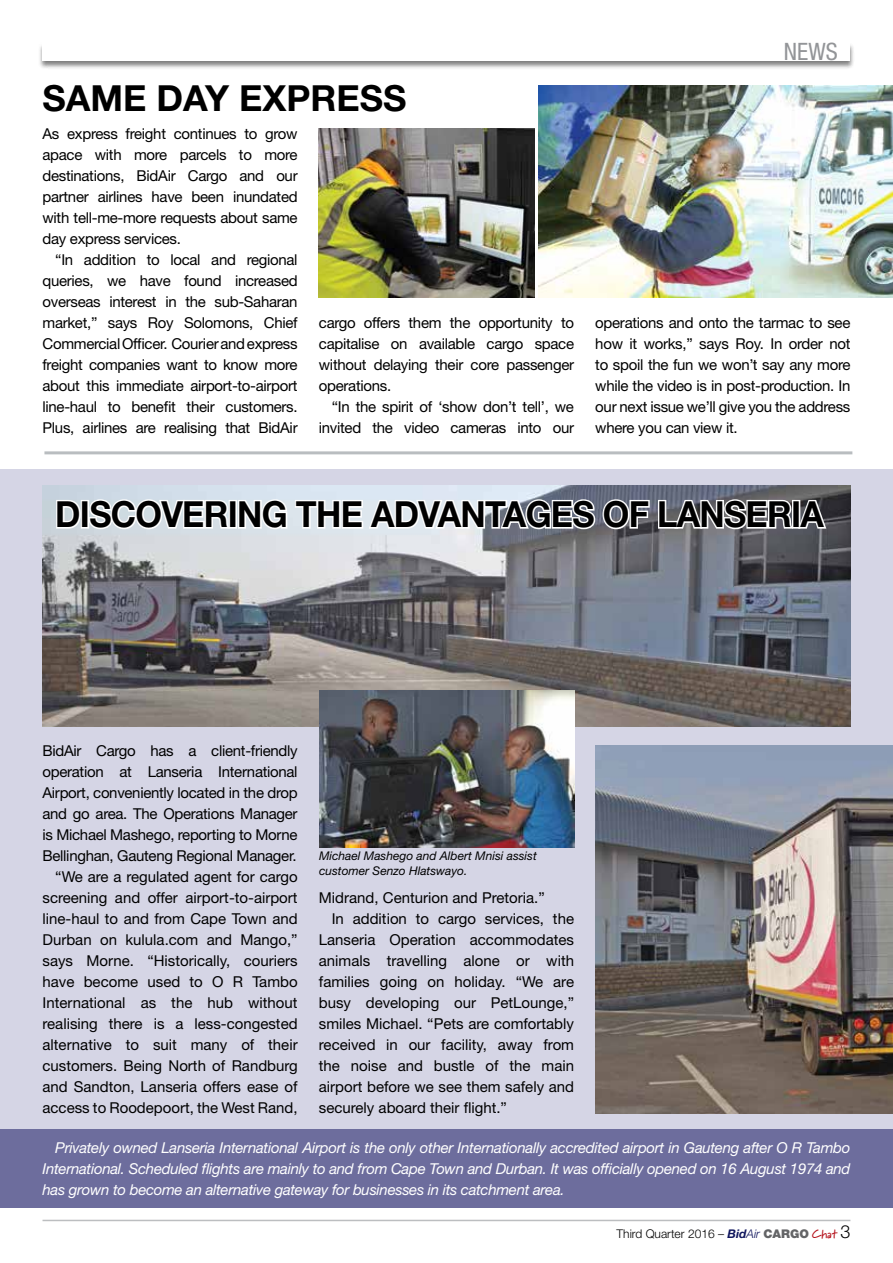
<style>
.page{position:relative;width:893px;height:1263px;background:#fff}
.page>*{position:absolute;margin:0;border:0;box-sizing:border-box;transform-origin:0 0}
.t1{font:700 36px "Helvetica Neue LT Std";letter-spacing:-.02em;color:#000;scale:.95 1}
.t2{font:700 36px "Helvetica Neue LT Std";color:#000}
.t3{font:condensed 24px "Helvetica Neue LT Std";color:#939598}
.t4{font:15px/21px "Helvetica Neue LT Std";color:#000;text-align:justify}
.t5{font:italic 15px/21px "Helvetica Neue LT Std";letter-spacing:-.02em;color:#fff;text-align:justify}
.t6{font:15px/21px "Helvetica Neue LT Std";letter-spacing:-.02em;color:#000;text-align:right}
.t7{font:italic 12px/15px "Helvetica Neue LT Std";color:#000}
.t8{font:300 12px "Helvetica Neue LT Std";color:#000}
.s1{font-weight:700;font-style:italic;color:#11175e}
.s2{font-style:italic;color:#11175e}
.s3{font-weight:900;color:#636466}
.s4{font-family:"Marydale";font-weight:700;color:#b5121b}
.s5{font-size:18px}
</style>
<div class="page">
<hr style="left:43px;top:1220px;width:807px;height:1px;background:#bcbec0">
<div style="left:38px;top:42px;width:817px;height:27px;background:#000;opacity:.5"></div>
<div style="left:43px;top:43px;width:807px;height:18px;background:#fff"></div>
<div style="left:0;top:469px;width:893px;height:660px;background:#d5d5e5"></div>
<img style="left:595px;top:745px;width:298px;height:368px">
<div style="left:0;top:1129px;width:893px;height:79px;background:#6d6d9d"></div>
<img style="left:43px;top:485px;width:807px;height:242px">
<svg style="left:55px;top:489px;width:773px;height:51px"></svg>
<img style="left:319px;top:129px;width:215px;height:169px">
<img style="left:539px;top:86px;width:354px;height:212px">
<img style="left:319px;top:690px;width:255px;height:157px">
<hr style="left:44px;top:451px;width:808px;height:3px;background:#b9bdc0">
<h1 class="t2" style="left:43px;top:76px;width:366px">SAME DAY EXPRESS</h1>
<p class="t4" style="left:43px;top:123px;width:257px">As express freight continues to grow apace with more parcels to more destinations, BidAir Cargo and our partner airlines have been inundated with tell-me-more requests about same day express services.</p>
<p class="t4" style="left:43px;top:249px;width:257px;text-indent:13px">“In addition to local and regional queries, we have found increased overseas interest in the sub-Saharan market,” says Roy Solomons, Chief Commercial Officer. Courier and express freight companies want to know more about this immediate airport-to-airport line-haul to benefit their customers.<br>Plus, airlines are realising that BidAir</p>
<p class="t4" style="left:319px;top:312px;width:257px">cargo offers them the opportunity to capitalise on available cargo space without delaying their core passenger operations.</p>
<p class="t6" style="left:319px;top:396px;width:257px">“In the spirit of ‘show don’t tell’, we invited the video cameras into our</p>
<h2 class="t3" style="left:784px;top:38px;width:54px">NEWS</h2>
<p class="t4" style="left:595px;top:312px;width:257px">operations and onto the tarmac to see how it works,” says Roy. In order not to spoil the fun we won’t say any more while the video is in post-production. In our next issue we’ll give you the address where you can view it.</p>
<h1 class="t1" style="left:55px;top:492px;width:811px">DISCOVERING THE ADVANTAGES OF LANSERIA</h1>
<p class="t4" style="left:43px;top:740px;width:257px;text-align:right">BidAir Cargo has a client-friendly operation at Lanseria International Airport, conveniently located in the drop and go area. The Operations Manager is Michael Mashego, reporting to Morne Bellinghan, Gauteng Regional Manager. “We are a regulated agent for cargo screening and offer airport-to-airport line-haul to and from Cape Town and Durban on kulula.com and Mango,” says Morne. “Historically, couriers have become used to O R Tambo International as the hub without realising there is a less-congested alternative to suit many of their customers. Being North of Randburg and Sandton, Lanseria offers ease of access to Roodepoort, the West Rand,</p>
<p class="t7" style="left:319px;top:848px;width:219px">Michael Mashego and Albert Mnisi assist customer Senzo Hlatswayo.</p>
<p class="t4" style="left:319px;top:887px;width:227px">Midrand, Centurion and Pretoria.”</p>
<p class="t4" style="left:332px;top:908px;width:244px">In addition to cargo services, the</p>
<p class="t4" style="left:319px;top:929px;width:257px">Lanseria Operation accommodates</p>
<p class="t4" style="left:319px;top:950px;width:257px">animals travelling alone or with</p>
<p class="t4" style="left:319px;top:971px;width:257px">families going on holiday. “We are</p>
<p class="t4" style="left:319px;top:992px;width:257px">busy developing our PetLounge,”</p>
<p class="t4" style="left:319px;top:1013px;width:257px">smiles Michael. “Pets are comfortably</p>
<p class="t4" style="left:319px;top:1034px;width:257px">received in our facility, away from</p>
<p class="t4" style="left:319px;top:1055px;width:257px">the noise and bustle of the main</p>
<p class="t4" style="left:319px;top:1076px;width:257px">airport before we see them safely and</p>
<p class="t4" style="left:319px;top:1097px;width:190px">securely aboard their flight.”</p>
<p class="t5" style="left:43px;top:1137px;width:809px;text-indent:13px">Privately owned Lanseria International Airport is the only other Internationally accredited airport in Gauteng after O R Tambo International. Scheduled flights are mainly to and from Cape Town and Durban. It was officially opened on 16 August 1974 and has grown to become an alternative gateway for businesses in its catchment area.</p>
<p class="t8" style="left:617px;top:1226px;width:235px">Third Quarter 2016 – <span class="s1">Bid</span><span class="s2">Air</span> <span class="s3">CARGO</span> <span class="s4">Chat</span> <span class="s5">3</span></p>
</div>
